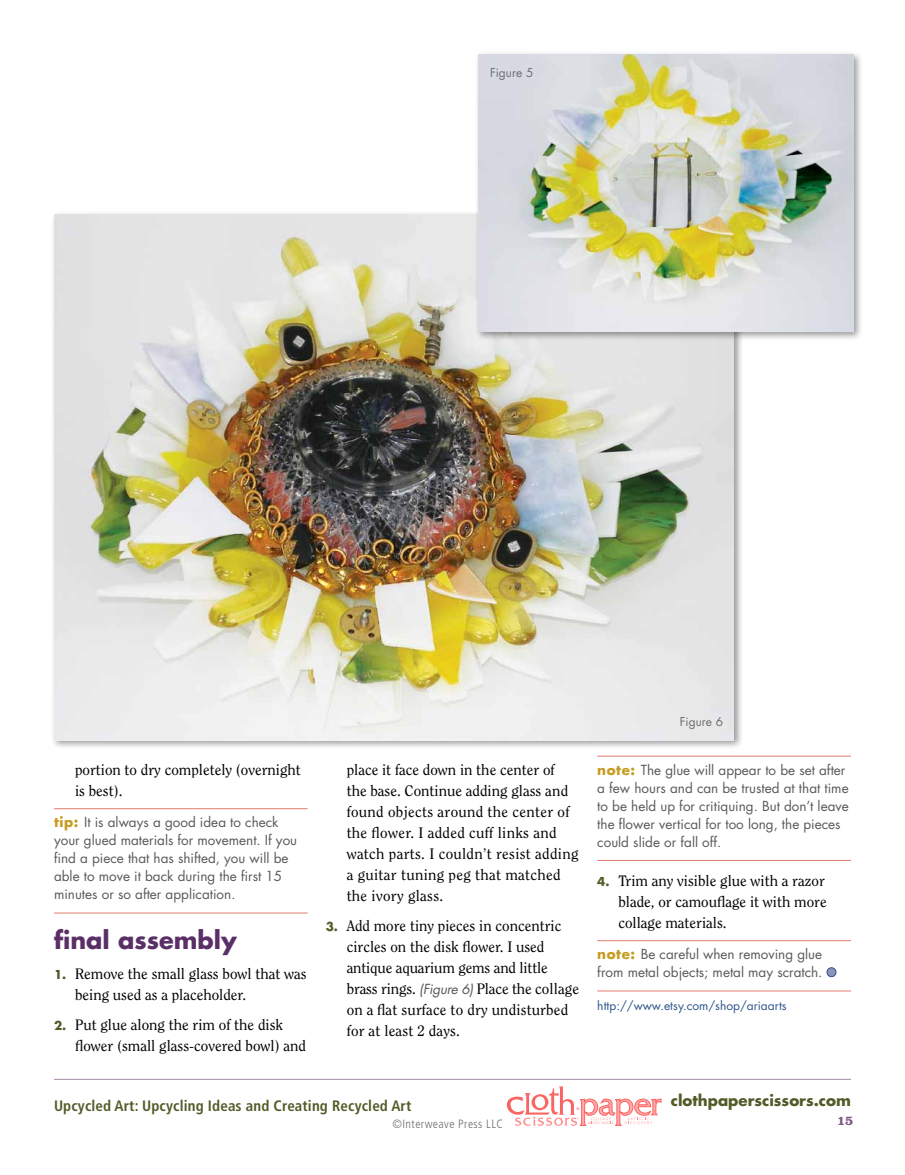
<style>
.page{position:relative;width:905px;height:1175px;background:#fff}
.page>*{position:absolute;margin:0;border:0;box-sizing:border-box;transform-origin:0 0}
.t1{font:700 24px "Futura Std";color:#5a2f67}
.t2{font:700 condensed 15.15px "Frutiger LT Std";letter-spacing:.01em;color:#525b28}
.t3{font:15px/21px "Clearface Std";color:#000}
.t4{font:15px/21px "Clearface Std";letter-spacing:.02em;color:#000}
.t5{font:700 15px "Futura Std";color:#525b28}
.t6{font:13.5px/18px "Futura Std";color:#58595b}
.t7{font:700 13.5px "Clarendon LT Std";color:#7d5b82}
.t8{font:12px "Futura Std";color:#2f558d}
.t9{font:300 condensed 12px "Frutiger LT Std";letter-spacing:.035em;color:#6d6e71}
.t10{font:12px "Futura Std";color:#6d6e71}
.s1{font-weight:700;color:#c69c20}
.s2{font-family:"Futura Std";font-weight:700;font-size:12px;color:#525b28}
.s3{font-family:"Futura Std";font-style:italic;font-size:13.5px;color:#58595b}
</style>
<div class="page">
<hr style="left:54px;top:808px;width:254px;height:1px;background:#df7c6c">
<hr style="left:54px;top:912px;width:254px;height:1px;background:#df7c6c">
<hr style="left:597px;top:755px;width:253px;height:1px;background:#df7c6c">
<hr style="left:597px;top:860px;width:253px;height:1px;background:#df7c6c">
<hr style="left:597px;top:940px;width:253px;height:1px;background:#df7c6c">
<hr style="left:597px;top:990px;width:253px;height:1px;background:#df7c6c">
<div style="left:827px;top:967px;width:9px;height:9px;background:#8c94b9;border-radius:50%"></div>
<div style="left:826px;top:967px;width:10px;height:10px;border:1px solid #2f558d;border-radius:50%"></div>
<div style="left:51px;top:211px;width:692px;height:538px;background:#000;opacity:.4"></div>
<img style="left:54px;top:214px;width:680px;height:526px">
<div style="left:474px;top:51px;width:389px;height:290px;background:#000;opacity:.4"></div>
<img style="left:478px;top:54px;width:375px;height:277px">
<hr style="left:54px;top:1078px;width:796px;height:1px;background:#a38aa4">
<svg style="left:506px;top:1086px;width:156px;height:40px"></svg>
<p class="t10" style="left:490px;top:65px;width:45px">Figure 5</p>
<p class="t3" style="left:75px;top:759px;width:227px">portion to dry completely (overnight is best).</p>
<p class="t6" style="left:54px;top:813px;width:245px"><span class="s1">tip:</span> It is always a good idea to check your glued materials for movement. If you find a piece that has shifted, you will be able to move it back during the first 15 minutes or so after application.</p>
<h1 class="t1" style="left:54px;top:923px;width:184px">final assembly</h1>
<p class="t3" style="left:75px;top:963px;width:233px;text-indent:-21px"><span class="s2">1.</span> Remove the small glass bowl that was being used as a placeholder.</p>
<p class="t3" style="left:75px;top:1014px;width:232px;text-indent:-21px"><span class="s2">2.</span> Put glue along the rim of the disk flower (small glass-covered bowl) and</p>
<p class="t4" style="left:346px;top:759px;width:233px">place it face down in the center of<br>the base. Continue adding glass and found objects around the center of the flower. I added cuff links and watch parts. I couldn’t resist adding a guitar tuning peg that matched the ivory glass.</p>
<p class="t3" style="left:346px;top:915px;width:234px;text-indent:-21px"><span class="s2">3.</span> Add more tiny pieces in concentric circles on the disk flower. I used antique aquarium gems and little brass rings. <span class="s3">(Figure 6)</span> Place the collage on a flat surface to dry undisturbed for at least 2 days.</p>
<p class="t2" style="left:54px;top:1097px;width:359px">Upcycled Art: Upcycling Ideas and Creating Recycled Art</p>
<p class="t9" style="left:392px;top:1117px;width:112px">©Interweave Press LLC</p>
<p class="t10" style="left:680px;top:714px;width:45px">Figure 6</p>
<p class="t6" style="left:597px;top:760px;width:253px"><span class="s1">note:</span> The glue will appear to be set after a few hours and can be trusted at that time to be held up for critiquing. But don’t leave the flower vertical for too long, the pieces could slide or fall off.</p>
<p class="t3" style="left:618px;top:869px;width:210px;text-indent:-21px"><span class="s2">4.</span> Trim any visible glue with a razor blade, or camouflage it with more collage materials.</p>
<p class="t6" style="left:597px;top:945px;width:226px"><span class="s1">note:</span> Be careful when removing glue from metal objects; metal may scratch.</p>
<p class="t8" style="left:597px;top:998px;width:191px">http://www.etsy.com/shop/ariaarts</p>
<p class="t5" style="left:670px;top:1090px;width:182px">clothpaperscissors.com</p>
<p class="t7" style="left:837px;top:1112px;width:18px">15</p>
</div>
